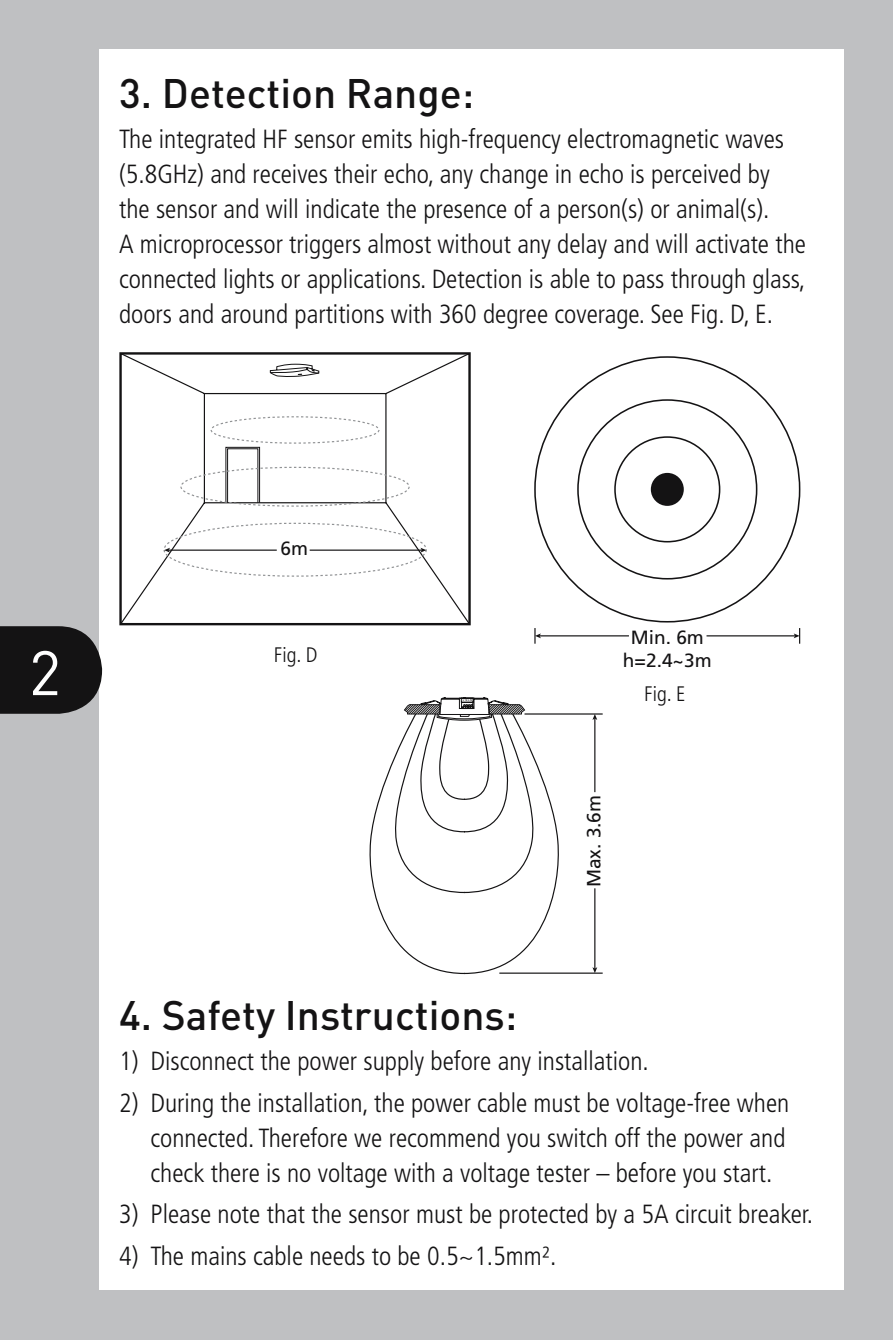
<style>
.page{position:relative;width:893px;height:1340px;background:#fff}
.page>*{position:absolute;margin:0;border:0;box-sizing:border-box;transform-origin:0 0}
.t1{font:61.6px "DIN";color:#fff}
.t2{font:500 40.6px "DIN";color:#141314}
.t3{font:300 condensed 26.25px/35px "Frutiger LT";color:#141314}
.t4{font:300 condensed 21px "Frutiger LT";color:#141314}
.t5{font:19.25px/23.1px "Frutiger LT";color:#141314;text-align:center}
</style>
<div class="page">
<div style="left:0;top:0;width:893px;height:1339px;background:#bfc0c2"></div>
<div style="left:99px;top:50px;width:744px;height:1240px;background:#fff"></div>
<svg style="left:0;top:49px;width:102px;height:665px"></svg>
<svg style="left:119px;top:352px;width:352px;height:274px"></svg>
<hr style="left:310px;top:549px;width:112px;height:1px;background:#141314">
<hr style="left:168px;top:549px;width:109px;height:1px;background:#141314">
<svg style="left:164px;top:547px;width:6px;height:5px"></svg>
<svg style="left:225px;top:363px;width:95px;height:140px"></svg>
<hr style="left:257px;top:1339px;width:43px;height:1px;background:#141314">
<hr style="left:892px;top:536px;width:1px;height:81px;background:#141314">
<svg style="left:338px;top:361px;width:463px;height:283px"></svg>
<hr style="left:594px;top:888px;width:1px;height:80px;background:#141314">
<svg style="left:592px;top:967px;width:5px;height:5px"></svg>
<hr style="left:594px;top:718px;width:1px;height:74px;background:#141314">
<svg style="left:592px;top:714px;width:5px;height:6px"></svg>
<hr style="left:524px;top:713px;width:79px;height:1px;background:#141314">
<hr style="left:499px;top:972px;width:104px;height:1px;background:#141314">
<svg style="left:404px;top:697px;width:121px;height:15px"></svg>
<svg style="left:369px;top:712px;width:194px;height:263px"></svg>
<h2 class="t2" style="left:119px;top:67px;width:357px">3. Detection Range:</h2>
<p class="t3" style="left:119px;top:122px;width:688px">The integrated HF sensor emits high-frequency electromagnetic waves (5.8GHz) and receives their echo, any change in echo is perceived by the sensor and will indicate the presence of a person(s) or animal(s).<br>A microprocessor triggers almost without any delay and will activate the connected lights or applications. Detection is able to pass through glass, doors and around partitions with 360 degree coverage. See Fig. D, E.</p>
<h1 class="t1" style="left:29px;top:634px;width:34px">2</h1>
<p class="t5" style="left:281px;top:536px;width:29px">6m</p>
<p class="t4" style="left:274px;top:643px;width:45px">Fig. D</p>
<p class="t5" style="left:623px;top:625px;width:90px">Min. 6m h=2.4~3m</p>
<p class="t4" style="left:644px;top:682px;width:43px">Fig. E</p>
<p class="t5" style="left:582px;top:887px;width:94px;rotate:-90deg">Max. 3.6m</p>
<h2 class="t2" style="left:119px;top:989px;width:400px">4. Safety Instructions:</h2>
<p class="t3" style="left:119px;top:1044px;width:531px">1) Disconnect the power supply before any installation.</p>
<p class="t3" style="left:151px;top:1085px;width:640px;text-indent:-32px">2) During the installation, the power cable must be voltage-free when connected. Therefore we recommend you switch off the power and check there is no voltage with a voltage tester – before you start.</p>
<p class="t3" style="left:119px;top:1196px;width:695px">3) Please note that the sensor must be protected by a 5A circuit breaker.</p>
<p class="t3" style="left:119px;top:1238px;width:439px">4) The mains cable needs to be 0.5~1.5mm².</p>
<p class="t5" style="left:127px;top:1000px;width:90px">h=2.4~3m</p>
</div>
